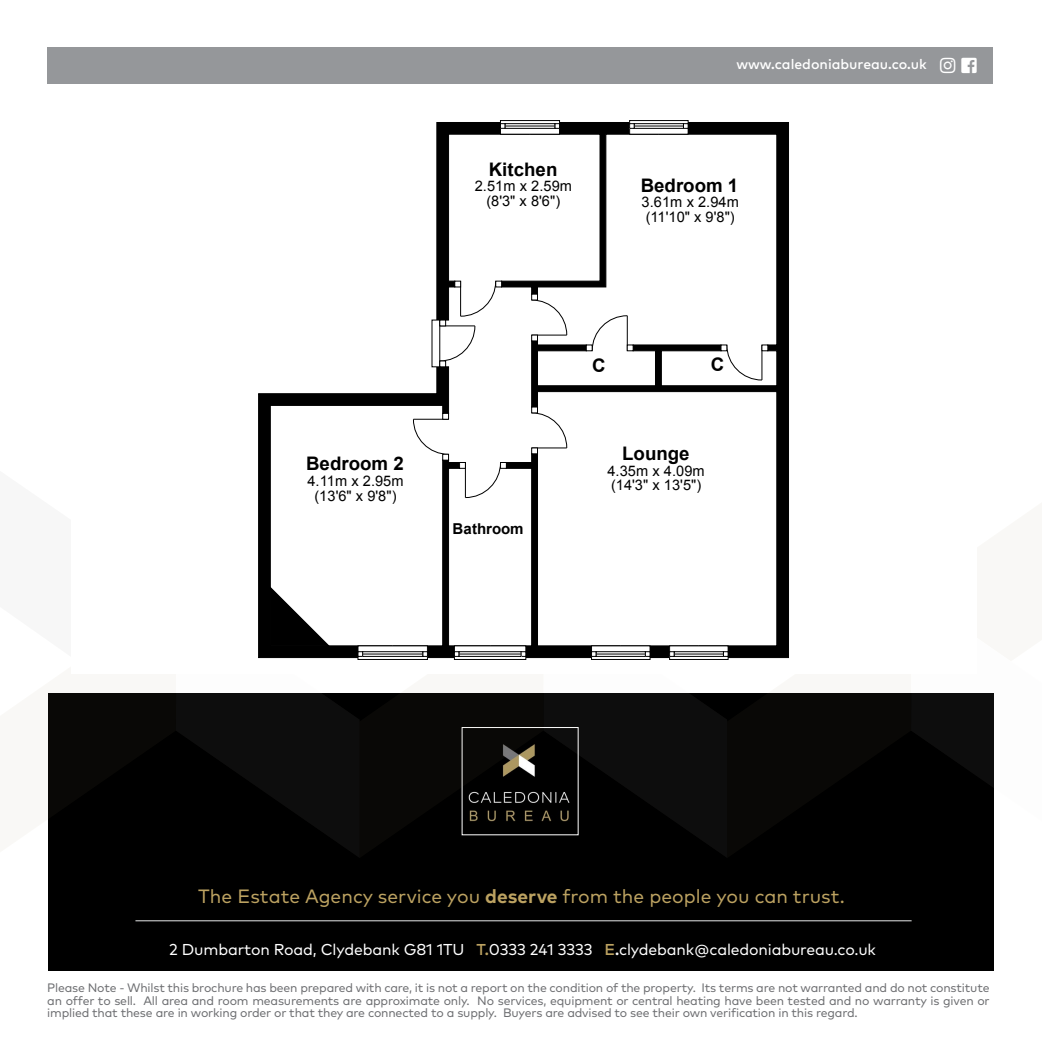
<style>
.page{position:relative;width:1042px;height:1042px;background:#fff}
.page>*{position:absolute;margin:0;border:0;box-sizing:border-box;transform-origin:0 0}
.t1{font:19.25px "Mark Pro";color:#bca261}
.t2{font:700 18.72px "Arial";color:#000}
.t3{font:15.75px "Mark Pro";letter-spacing:-.01em;color:#fff}
.t4{font:700 15.05px "Arial";color:#000}
.t5{font:14.53px/14.9px "Arial";letter-spacing:.005em;color:#000;text-align:center}
.t6{font:500 14px "Mark Pro";color:#fff}
.t7{font:12.25px/12.2px "Mark Pro";letter-spacing:-.015em;color:#6d6e71;text-align:justify}
.s1{font-weight:700}
.s2{font-weight:500;color:#bca261}
.s3{font-weight:500}
</style>
<div class="page">
<div style="left:48px;top:693px;width:945px;height:278px;background:#000"></div>
<hr style="left:135px;top:920px;width:776px;height:1px;background:#e7e8e9">
<svg style="left:461px;top:727px;width:82px;height:109px"></svg>
<svg style="left:543px;top:693px;width:180px;height:161px;fill:#0d0d0d"></svg>
<svg style="left:176px;top:693px;width:184px;height:164px;fill:#0d0d0d"></svg>
<div style="left:47px;top:47px;width:945px;height:36px;background:#95979a"></div>
<svg style="left:258px;top:367px;width:191px;height:291px"></svg>
<svg style="left:531px;top:122px;width:258px;height:536px"></svg>
<div style="left:500px;top:120px;width:60px;height:14px;border:1px solid #000"></div>
<svg style="left:721px;top:345px;width:47px;height:70px"></svg>
<svg style="left:658px;top:122px;width:28px;height:10px"></svg>
<div style="left:629px;top:120px;width:59px;height:14px;border:1px solid #000"></div>
<svg style="left:683px;top:124px;width:5px;height:4px"></svg>
<hr style="left:634px;top:126px;width:49px;height:1px;background:#000">
<svg style="left:671px;top:648px;width:52px;height:9px"></svg>
<svg style="left:723px;top:465px;width:271px;height:393px"></svg>
<svg style="left:669px;top:651px;width:5px;height:5px"></svg>
<hr style="left:674px;top:652px;width:49px;height:4px;background:#898989">
<div style="left:674px;top:651px;width:49px;height:5px;border:1px solid #000"></div>
<hr style="left:674px;top:654px;width:49px;height:1px;background:#000">
<svg style="left:620px;top:648px;width:28px;height:9px"></svg>
<svg style="left:645px;top:651px;width:5px;height:5px"></svg>
<hr style="left:596px;top:652px;width:49px;height:4px;background:#898989">
<div style="left:596px;top:651px;width:49px;height:5px;border:1px solid #000"></div>
<hr style="left:596px;top:654px;width:49px;height:1px;background:#000">
<svg style="left:437px;top:122px;width:221px;height:245px"></svg>
<svg style="left:358px;top:378px;width:262px;height:282px"></svg>
<hr style="left:363px;top:652px;width:60px;height:4px;background:#898989">
<div style="left:362px;top:651px;width:61px;height:5px;border:1px solid #000"></div>
<hr style="left:363px;top:654px;width:60px;height:1px;background:#000">
<svg style="left:270px;top:587px;width:59px;height:59px"></svg>
<p class="t6" style="left:736px;top:54px;width:192px">www.caledoniabureau.co.uk</p>
<h2 class="t2" style="left:489px;top:157px;width:70px">Kitchen</h2>
<p class="t5" style="left:475px;top:179px;width:99px">2.51m x 2.59m (8'3" x 8'6")</p>
<h2 class="t2" style="left:641px;top:173px;width:99px">Bedroom 1</h2>
<p class="t5" style="left:641px;top:195px;width:99px;text-align:left">3.61m x 2.94m (11'10" x 9'8")</p>
<h2 class="t2" style="left:306px;top:451px;width:99px">Bedroom 2</h2>
<p class="t5" style="left:307px;top:473px;width:98px">4.11m x 2.95m (13'6" x 9'8")</p>
<p class="t4" style="left:453px;top:519px;width:73px">Bathroom</p>
<h2 class="t2" style="left:592px;top:353px;width:15px">C</h2>
<h2 class="t2" style="left:711px;top:352px;width:15px">C</h2>
<h2 class="t2" style="left:622px;top:441px;width:69px">Lounge</h2>
<p class="t5" style="left:607px;top:463px;width:99px;text-align:left">4.35m x 4.09m (14'3" x 13'5")</p>
<h1 class="t1" style="left:198px;top:881px;width:648px">The Estate Agency service you <span class="s1">deserve</span> from the people you can trust.</h1>
<p class="t3" style="left:169px;top:938px;width:708px">2 Dumbarton Road, Clydebank G81 1TU <span class="s2">T.</span>0333 241 3333 <span class="s2">E</span><span class="s3">.</span>clydebank@caledoniabureau.co.uk</p>
<p class="t7" style="left:47px;top:981px;width:944px">Please Note - Whilst this brochure has been prepared with care, it is not a report on the condition of the property. Its terms are not warranted and do not constitute an offer to sell. All area and room measurements are approximate only. No services, equipment or central heating have been tested and no warranty is given or implied that these are in working order or that they are connected to a supply. Buyers are advised to see their own verification in this regard.</p>
</div>
